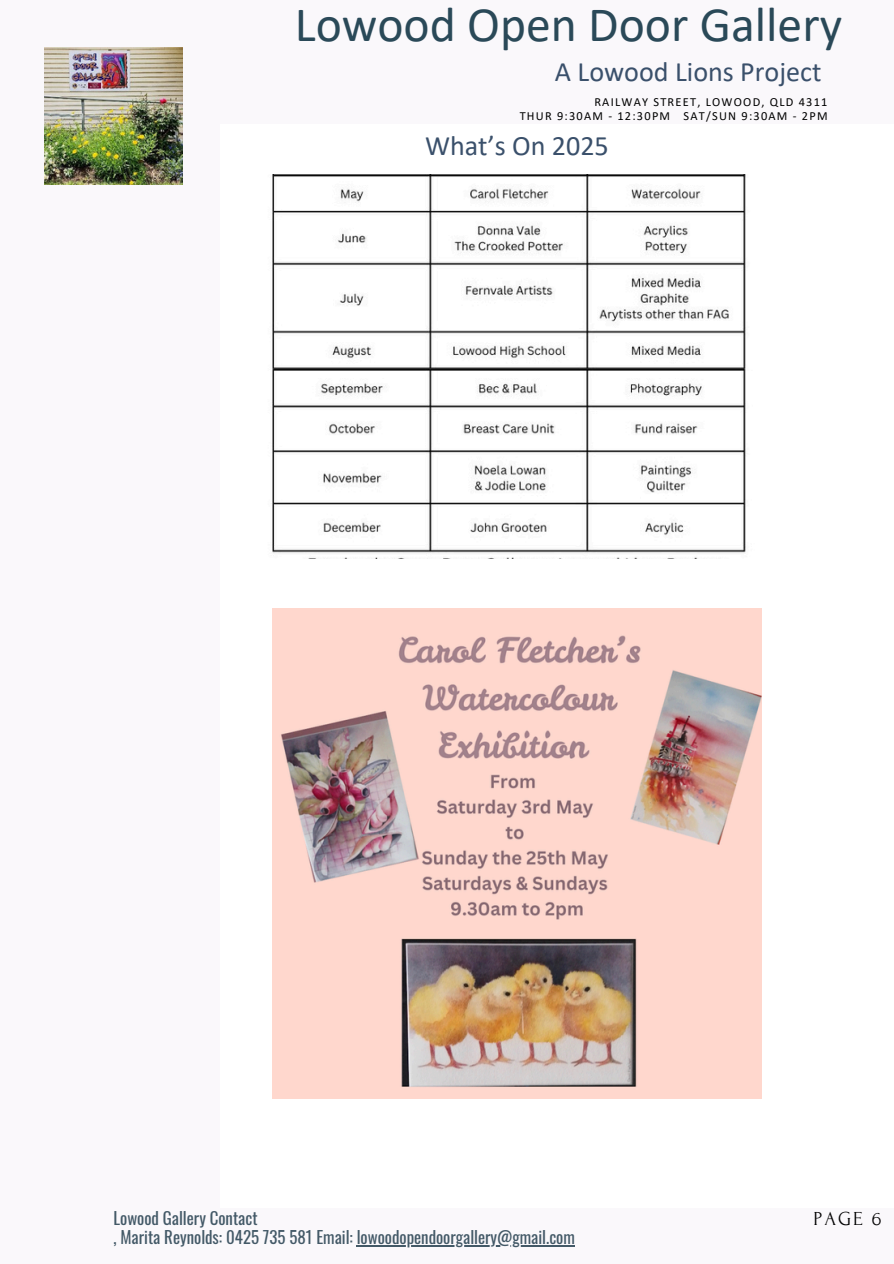
<style>
.page{position:relative;width:894px;height:1264px;background:#fff}
.page>*{position:absolute;margin:0;border:0;box-sizing:border-box;transform-origin:0 0}
.t1{font:49.65px "Calibri";color:#2a4958}
.t2{font:28.05px "Calibri";color:#3a506b}
.t3{font:19.8px "Forum";color:#000}
.t4{font:16.8px/19.2px "Oswald";color:#435967}
.t5{font:12.3px "Calibri";letter-spacing:.1em;color:#000}
</style>
<div class="page">
<div style="left:0;top:0;width:219px;height:1263px;background:#faf8fb"></div>
<div style="left:220px;top:1208px;width:673px;height:55px;background:#faf8fb"></div>
<div style="left:220px;top:0;width:673px;height:124px;background:#faf8fb"></div>
<img style="left:45px;top:47px;width:137px;height:137px">
<img style="left:272px;top:174px;width:474px;height:384px">
<img style="left:272px;top:608px;width:489px;height:490px">
<hr style="left:356px;top:1245px;width:218px;height:1px;background:#435967">
<p class="t1" style="left:295px;top:3px;width:548px">Lowood Open Door Gallery</p>
<p class="t2" style="left:554px;top:60px;width:268px">A Lowood Lions Project</p>
<h1 class="t5" style="left:594px;top:96px;width:235px">RAILWAY STREET, LOWOOD, QLD 4311</h1>
<p class="t5" style="left:519px;top:111px;width:309px">THUR 9:30AM - 12:30PM SAT/SUN 9:30AM - 2PM</p>
<h4 class="t2" style="left:425px;top:134px;width:185px">What’s On 2025</h4>
<p class="t4" style="left:113px;top:1207px;width:463px">Lowood Gallery Contact<br>, Marita Reynolds: 0425 735 581 Email: lowoodopendoorgallery@gmail.com</p>
<p class="t3" style="left:813px;top:1208px;width:70px">PAGE 6</p>
</div>
